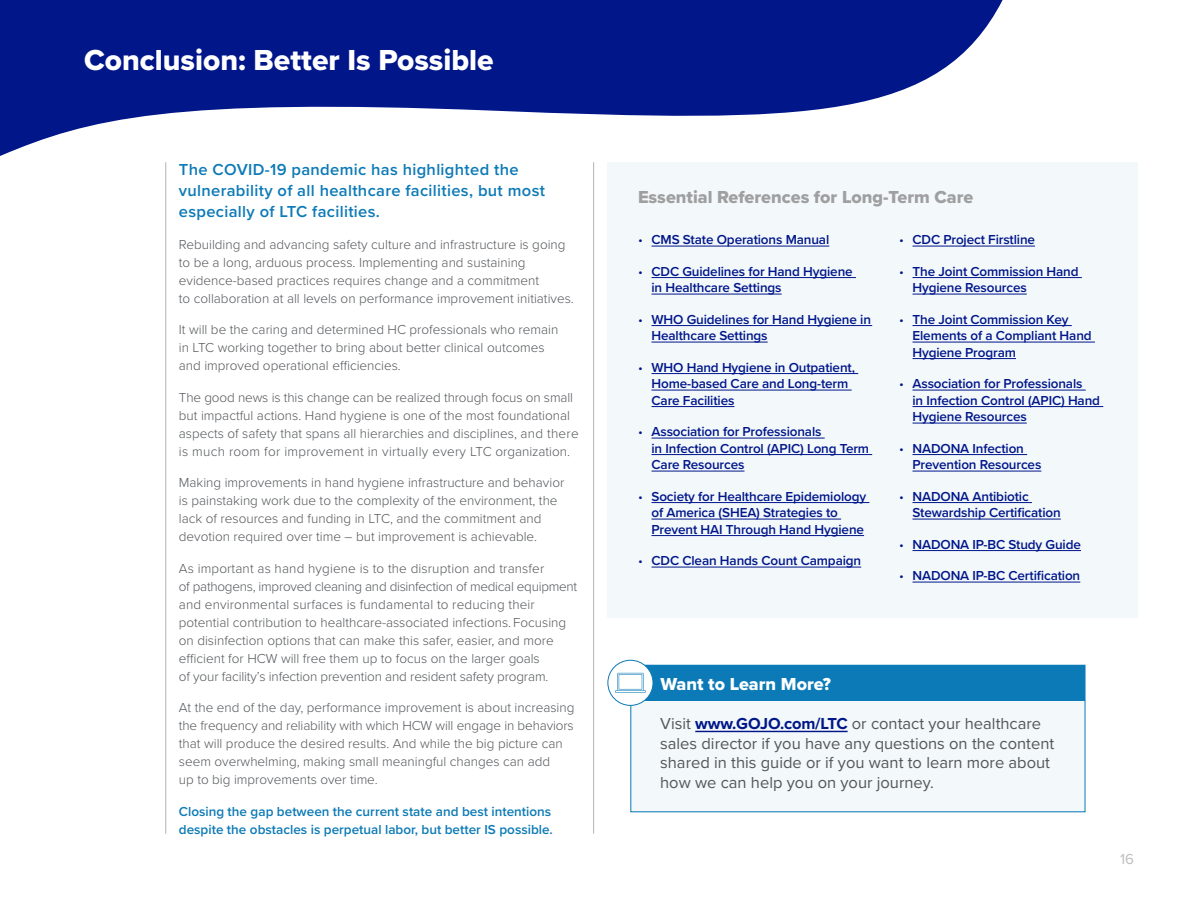
<style>
.page{position:relative;width:1188px;height:918px;background:#fff}
.page>*{position:absolute;margin:0;border:0;box-sizing:border-box;transform-origin:0 0}
.Chapter_Title{font:30px "Proxima Nova Extrabld";color:#fff}
.Pull_Line{font:18px "Proxima Nova Extrabld";color:#9e9f9f}
.Pull_Line-2{font:18px "Proxima Nova Extrabld";color:#fff}
.t1{font:16.5px/19.5px "Proxima Nova";color:#54565a}
.Highlight_Text{font:600 16.5px/21px "Proxima Nova";letter-spacing:.02em;color:#0c7ab6}
.Page_Number{font:15px "Proxima Nova";color:#bebebe}
.t2{font:300 13.5px/18px "Proxima Nova";color:#54565a}
.t3{font:600 13.5px/16.5px "Proxima Nova";letter-spacing:-.01em;color:#001689}
.t4{font:600 13.5px/18px "Proxima Nova";color:#0c7ab6}
.s1{font-weight:300}
.s2{font-weight:700;color:#001689}
</style>
<div class="page">
<div style="left:630px;top:665px;width:455px;height:147px;background:#f3f8fb"></div>
<div style="left:630px;top:665px;width:455px;height:36px;background:#0c7ab6"></div>
<div style="left:608px;top:660px;width:45px;height:45px;background:#fff;border-radius:50%"></div>
<div style="left:607px;top:660px;width:46px;height:46px;border:1px solid #0c7ab6;border-radius:50%"></div>
<svg style="left:0;top:0;width:1003px;height:156px;fill:#001689"></svg>
<hr style="left:593px;top:162px;width:1px;height:672px;background:#b2b3b4">
<hr style="left:165px;top:162px;width:1px;height:672px;background:#b2b3b4">
<div style="left:608px;top:162px;width:530px;height:456px;background:#f3f8fb"></div>
<hr style="left:652px;top:246px;width:177px;height:1px;background:#001689">
<hr style="left:652px;top:277px;width:204px;height:1px;background:#001689">
<hr style="left:652px;top:294px;width:130px;height:1px;background:#001689">
<hr style="left:652px;top:325px;width:220px;height:1px;background:#001689">
<hr style="left:652px;top:342px;width:116px;height:1px;background:#001689">
<hr style="left:652px;top:373px;width:206px;height:1px;background:#001689">
<hr style="left:652px;top:390px;width:200px;height:1px;background:#001689">
<hr style="left:652px;top:406px;width:82px;height:1px;background:#001689">
<hr style="left:652px;top:438px;width:173px;height:1px;background:#001689">
<hr style="left:652px;top:454px;width:220px;height:1px;background:#001689">
<hr style="left:652px;top:471px;width:93px;height:1px;background:#001689">
<hr style="left:652px;top:502px;width:217px;height:1px;background:#001689">
<hr style="left:652px;top:519px;width:189px;height:1px;background:#001689">
<hr style="left:652px;top:535px;width:212px;height:1px;background:#001689">
<hr style="left:652px;top:567px;width:209px;height:1px;background:#001689">
<hr style="left:913px;top:246px;width:122px;height:1px;background:#001689">
<hr style="left:913px;top:277px;width:169px;height:1px;background:#001689">
<hr style="left:913px;top:294px;width:114px;height:1px;background:#001689">
<hr style="left:913px;top:325px;width:159px;height:1px;background:#001689">
<hr style="left:913px;top:342px;width:182px;height:1px;background:#001689">
<hr style="left:913px;top:358px;width:103px;height:1px;background:#001689">
<hr style="left:913px;top:390px;width:173px;height:1px;background:#001689">
<hr style="left:913px;top:406px;width:190px;height:1px;background:#001689">
<hr style="left:913px;top:423px;width:114px;height:1px;background:#001689">
<hr style="left:913px;top:454px;width:114px;height:1px;background:#001689">
<hr style="left:913px;top:471px;width:128px;height:1px;background:#001689">
<hr style="left:913px;top:502px;width:119px;height:1px;background:#001689">
<hr style="left:913px;top:519px;width:148px;height:1px;background:#001689">
<hr style="left:913px;top:550px;width:168px;height:1px;background:#001689">
<hr style="left:913px;top:582px;width:167px;height:1px;background:#001689">
<hr style="left:695px;top:731px;width:153px;height:1px;background:#001689">
<svg style="left:615px;top:673px;width:31px;height:20px"></svg>
<p class="Chapter_Title" style="left:84px;top:38px;width:411px">Conclusion: Better Is Possible</p>
<p class="Highlight_Text" style="left:179px;top:159px;width:368px">The COVID-19 pandemic has highlighted the vulnerability of all healthcare facilities, but most especially of LTC facilities.</p>
<p class="t2" style="left:179px;top:235px;width:397px">Rebuilding and advancing safety culture and infrastructure is going to be a long, arduous process. Implementing and sustaining evidence-based practices requires change and a commitment<br>to collaboration at all levels on performance improvement initiatives.</p>
<p class="t2" style="left:179px;top:320px;width:381px">It will be the caring and determined HC professionals who remain in LTC working together to bring about better clinical outcomes and improved operational efficiencies.</p>
<p class="t2" style="left:179px;top:388px;width:401px">The good news is this change can be realized through focus on small but impactful actions. Hand hygiene is one of the most foundational aspects of safety that spans all hierarchies and disciplines, and there is much room for improvement in virtually every LTC organization.</p>
<p class="t2" style="left:179px;top:473px;width:387px">Making improvements in hand hygiene infrastructure and behavior is painstaking work due to the complexity of the environment, the lack of resources and funding in LTC, and the commitment and devotion required over time – but improvement is achievable.</p>
<p class="t2" style="left:179px;top:559px;width:400px">As important as hand hygiene is to the disruption and transfer<br>of pathogens, improved cleaning and disinfection of medical equipment and environmental surfaces is fundamental to reducing their potential contribution to healthcare-associated infections. Focusing on disinfection options that can make this safer, easier, and more efficient for HCW will free them up to focus on the larger goals<br>of your facility’s infection prevention and resident safety program.</p>
<p class="t2" style="left:179px;top:698px;width:397px">At the end of the day, performance improvement is about increasing the frequency and reliability with which HCW will engage in behaviors that will produce the desired results. And while the big picture can seem overwhelming, making small meaningful changes can add<br>up to big improvements over time.</p>
<p class="t4" style="left:179px;top:802px;width:375px">Closing the gap between the current state and best intentions despite the obstacles is perpetual labor, but better IS possible.</p>
<p class="Pull_Line" style="left:638px;top:184px;width:337px">Essential References for Long-Term Care</p>
<p class="t3" style="left:899px;top:231px;width:138px"><span class="s1">•</span> CDC Project Firstline</p>
<p class="t3" style="left:913px;top:262px;width:168px;text-indent:-14px"><span class="s1">•</span> The Joint Commission Hand<br>Hygiene Resources</p>
<p class="t3" style="left:913px;top:310px;width:181px;text-indent:-14px"><span class="s1">•</span> The Joint Commission Key<br>Elements of a Compliant Hand<br>Hygiene Program</p>
<p class="t3" style="left:913px;top:375px;width:189px;text-indent:-14px"><span class="s1">•</span> Association for Professionals<br>in Infection Control (APIC) Hand<br>Hygiene Resources</p>
<p class="t3" style="left:913px;top:439px;width:130px;text-indent:-14px"><span class="s1">•</span> NADONA Infection<br>Prevention Resources</p>
<p class="t3" style="left:913px;top:487px;width:150px;text-indent:-14px"><span class="s1">•</span> NADONA Antibiotic<br>Stewardship Certification</p>
<p class="t3" style="left:899px;top:535px;width:183px"><span class="s1">•</span> NADONA IP-BC Study Guide</p>
<p class="t3" style="left:899px;top:567px;width:183px"><span class="s1">•</span> NADONA IP-BC Certification</p>
<p class="t3" style="left:638px;top:231px;width:193px"><span class="s1">•</span> CMS State Operations Manual</p>
<p class="t3" style="left:652px;top:262px;width:203px;text-indent:-14px"><span class="s1">•</span> CDC Guidelines for Hand Hygiene in Healthcare Settings</p>
<p class="t3" style="left:652px;top:310px;width:221px;text-indent:-14px"><span class="s1">•</span> WHO Guidelines for Hand Hygiene in<br>Healthcare Settings</p>
<p class="t3" style="left:652px;top:358px;width:205px;text-indent:-14px"><span class="s1">•</span> WHO Hand Hygiene in Outpatient,<br>Home-based Care and Long-term<br>Care Facilities</p>
<p class="t3" style="left:652px;top:423px;width:219px;text-indent:-14px"><span class="s1">•</span> Association for Professionals<br>in Infection Control (APIC) Long Term<br>Care Resources</p>
<p class="t3" style="left:652px;top:487px;width:216px;text-indent:-14px"><span class="s1">•</span> Society for Healthcare Epidemiology of America (SHEA) Strategies to<br>Prevent HAI Through Hand Hygiene</p>
<p class="t3" style="left:638px;top:552px;width:225px"><span class="s1">•</span> CDC Clean Hands Count Campaign</p>
<p class="Pull_Line-2" style="left:660px;top:671px;width:172px">Want to Learn More?</p>
<p class="t1" style="left:660px;top:713px;width:396px">Visit <span class="s2">www.GOJO.com/LTC</span> or contact your healthcare sales director if you have any questions on the content shared in this guide or if you want to learn more about how we can help you on your journey.</p>
<p class="Page_Number" style="left:1120px;top:848px;width:15px">16</p>
</div>
